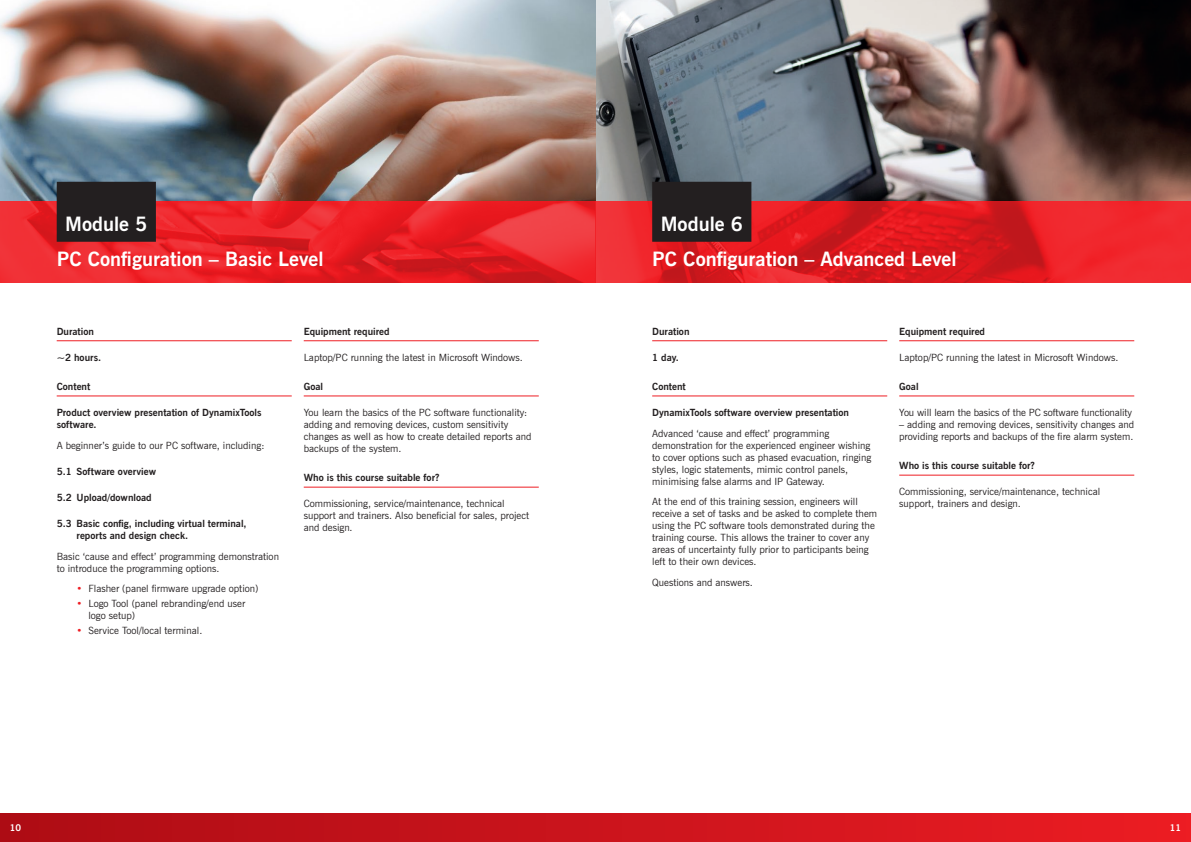
<style>
.page{position:relative;width:1191px;height:842px;background:#fff}
.page>*{position:absolute;margin:0;border:0;box-sizing:border-box;transform-origin:0 0}
.t1{font:700 20px "News Gothic BT";color:#fff}
.t2{font:10px/12px "News Gothic BT";color:#231f20}
.t3{font:700 10px/12px "News Gothic BT";color:#231f20}
.t4{font:700 9.4px "News Gothic BT";color:#fff}
.s1{color:#ee1d23}
</style>
<div class="page">
<img style="left:595px;top:0;width:596px;height:201px">
<img style="left:0;top:0;width:595px;height:201px">
<svg style="left:595px;top:201px;width:596px;height:82px;background:#e31f25"></svg>
<svg style="left:0;top:201px;width:595px;height:82px;background:#e9242a"></svg>
<div style="left:652px;top:182px;width:99px;height:60px;background:#231f20"></div>
<hr style="left:652px;top:340px;width:235px;height:1px;background:#ee1d23">
<hr style="left:652px;top:396px;width:235px;height:1px;background:#ee1d23">
<hr style="left:899px;top:340px;width:235px;height:1px;background:#ee1d23">
<hr style="left:899px;top:396px;width:235px;height:1px;background:#ee1d23">
<hr style="left:899px;top:475px;width:235px;height:1px;background:#ee1d23">
<div style="left:57px;top:182px;width:99px;height:60px;background:#231f20"></div>
<hr style="left:57px;top:340px;width:235px;height:1px;background:#ee1d23">
<hr style="left:57px;top:396px;width:235px;height:1px;background:#ee1d23">
<hr style="left:304px;top:340px;width:235px;height:1px;background:#ee1d23">
<hr style="left:304px;top:396px;width:235px;height:1px;background:#ee1d23">
<hr style="left:304px;top:487px;width:235px;height:1px;background:#ee1d23">
<div style="left:0;top:814px;width:1191px;height:28px;background:linear-gradient(to right,#ad0c14,#eb1c23)"></div>
<p class="t1" style="left:65px;top:212px;width:84px">Module 5</p>
<p class="t1" style="left:57px;top:247px;width:268px">PC Configuration – Basic Level</p>
<p class="t3" style="left:57px;top:325px;width:39px">Duration</p>
<p class="t3" style="left:57px;top:351px;width:46px">~2 hours.</p>
<p class="t3" style="left:57px;top:380px;width:35px">Content</p>
<p class="t3" style="left:57px;top:407px;width:206px">Product overview presentation of DynamixTools software.</p>
<p class="t2" style="left:57px;top:439px;width:209px">A beginner’s guide to our PC software, including:</p>
<p class="t3" style="left:57px;top:465px;width:101px">5.1 Software overview</p>
<p class="t3" style="left:57px;top:491px;width:96px">5.2 Upload/download</p>
<p class="t3" style="left:77px;top:518px;width:172px;text-indent:-20px">5.3 Basic config, including virtual terminal, reports and design check.</p>
<p class="t2" style="left:57px;top:550px;width:224px">Basic ‘cause and effect’ programming demonstration to introduce the programming options.</p>
<p class="t2" style="left:77px;top:583px;width:183px"><span class="s1">•</span> Flasher (panel firmware upgrade option)</p>
<p class="t2" style="left:88px;top:597px;width:158px;text-indent:-12px"><span class="s1">•</span> Logo Tool (panel rebranding/end user logo setup)</p>
<p class="t2" style="left:77px;top:624px;width:127px"><span class="s1">•</span> Service Tool/local terminal.</p>
<p class="t3" style="left:304px;top:325px;width:87px">Equipment required</p>
<p class="t2" style="left:304px;top:351px;width:221px">Laptop/PC running the latest in Microsoft Windows.</p>
<p class="t3" style="left:304px;top:380px;width:21px">Goal</p>
<p class="t2" style="left:304px;top:407px;width:229px">You learn the basics of the PC software functionality: adding and removing devices, custom sensitivity changes as well as how to create detailed reports and backups of the system.</p>
<p class="t3" style="left:304px;top:472px;width:137px">Who is this course suitable for?</p>
<p class="t2" style="left:304px;top:498px;width:227px">Commissioning, service/maintenance, technical support and trainers. Also beneficial for sales, project and design.</p>
<p class="t1" style="left:660px;top:212px;width:84px">Module 6</p>
<p class="t1" style="left:652px;top:247px;width:306px">PC Configuration – Advanced Level</p>
<p class="t3" style="left:652px;top:325px;width:39px">Duration</p>
<p class="t3" style="left:652px;top:351px;width:28px">1 day.</p>
<p class="t3" style="left:652px;top:380px;width:35px">Content</p>
<p class="t3" style="left:652px;top:407px;width:198px">DynamixTools software overview presentation</p>
<p class="t2" style="left:652px;top:427px;width:220px">Advanced ‘cause and effect’ programming demonstration for the experienced engineer wishing to cover options such as phased evacuation, ringing styles, logic statements, mimic control panels, minimising false alarms and IP Gateway.</p>
<p class="t2" style="left:652px;top:496px;width:226px">At the end of this training session, engineers will receive a set of tasks and be asked to complete them using the PC software tools demonstrated during the training course. This allows the trainer to cover any areas of uncertainty fully prior to participants being left to their own devices.</p>
<p class="t2" style="left:652px;top:576px;width:102px">Questions and answers.</p>
<p class="t3" style="left:899px;top:325px;width:87px">Equipment required</p>
<p class="t2" style="left:899px;top:351px;width:221px">Laptop/PC running the latest in Microsoft Windows.</p>
<p class="t3" style="left:899px;top:380px;width:21px">Goal</p>
<p class="t2" style="left:899px;top:407px;width:234px">You will learn the basics of the PC software functionality</p>
<p class="t2" style="left:899px;top:419px;width:236px">– adding and removing devices, sensitivity changes and providing reports and backups of the fire alarm system.</p>
<p class="t3" style="left:899px;top:460px;width:137px">Who is this course suitable for?</p>
<p class="t2" style="left:899px;top:486px;width:202px">Commissioning, service/maintenance, technical support, trainers and design.</p>
<p class="t4" style="left:10px;top:822px;width:13px">10</p>
<p class="t4" style="left:1169px;top:822px;width:13px">11</p>
</div>
